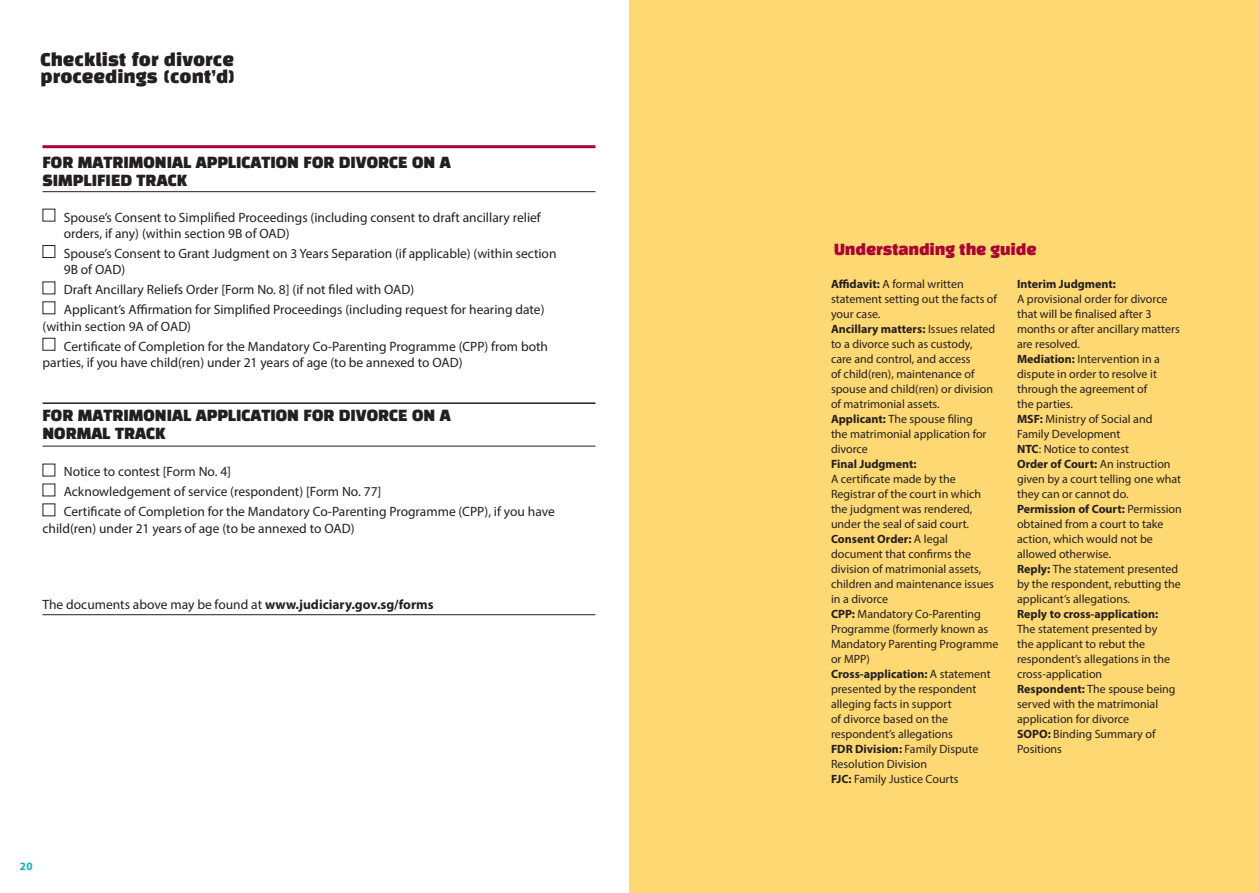
<style>
.page{position:relative;width:1259px;height:893px;background:#fff}
.page>*{position:absolute;margin:0;border:0;box-sizing:border-box;transform-origin:0 0}
.t1{font:17.1px/17.1px "Black Han Sans";color:#231f20}
.t2{font:15px/18px "Black Han Sans";color:#231f20}
.t3{font:15px "Black Han Sans";letter-spacing:-.01em;color:#ab0333}
.t4{font:13.5px/16.5px "Myriad Pro";color:#231f20}
.t5{font:12px/15px "Myriad Pro";color:#231f20}
.t6{font:700 11.25px "Myriad Pro";color:#12b1b5}
.s1{font-weight:700}
</style>
<div class="page">
<div style="left:629px;top:0;width:630px;height:893px;background:#fed872"></div>
<hr style="left:43px;top:145px;width:552px;height:3px;background:#ab0333">
<hr style="left:43px;top:191px;width:552px;height:1px;background:#231f20">
<div style="left:43px;top:245px;width:12px;height:13px;border:1px solid #231f20"></div>
<div style="left:43px;top:338px;width:12px;height:13px;border:1px solid #231f20"></div>
<hr style="left:43px;top:402px;width:552px;height:2px;background:#231f20">
<hr style="left:43px;top:446px;width:552px;height:1px;background:#231f20">
<hr style="left:43px;top:614px;width:552px;height:1px;background:#231f20">
<p class="t1" style="left:40px;top:52px;width:197px">Checklist for divorce proceedings (cont’d)</p>
<p class="t2" style="left:43px;top:154px;width:410px">FOR MATRIMONIAL APPLICATION FOR DIVORCE ON A<br>SIMPLIFIED TRACK</p>
<p class="t4" style="left:64px;top:208px;width:478px">Spouse’s Consent to Simplified Proceedings (including consent to draft ancillary relief orders, if any) (within section 9B of OAD)</p>
<p class="t4" style="left:64px;top:245px;width:494px">Spouse’s Consent to Grant Judgment on 3 Years Separation (if applicable) (within section<br>9B of OAD)</p>
<p class="t4" style="left:64px;top:281px;width:352px">Draft Ancillary Reliefs Order [Form No. 8] (if not filed with OAD)</p>
<p class="t4" style="left:43px;top:301px;width:503px;text-indent:21px">Applicant’s Affirmation for Simplified Proceedings (including request for hearing date) (within section 9A of OAD)</p>
<p class="t4" style="left:43px;top:338px;width:507px;text-indent:21px">Certificate of Completion for the Mandatory Co-Parenting Programme (CPP) from both parties, if you have child(ren) under 21 years of age (to be annexed to OAD)</p>
<p class="t2" style="left:43px;top:407px;width:410px">FOR MATRIMONIAL APPLICATION FOR DIVORCE ON A<br>NORMAL TRACK</p>
<p class="t4" style="left:64px;top:463px;width:169px">Notice to contest [Form No. 4]</p>
<p class="t4" style="left:64px;top:483px;width:319px">Acknowledgement of service (respondent) [Form No. 77]</p>
<p class="t4" style="left:43px;top:503px;width:514px;text-indent:21px">Certificate of Completion for the Mandatory Co-Parenting Programme (CPP), if you have child(ren) under 21 years of age (to be annexed to OAD)</p>
<p class="t4" style="left:43px;top:596px;width:392px">The documents above may be found at <span class="s1">www.judiciary.gov.sg/forms</span></p>
<p class="t6" style="left:20px;top:858px;width:14px">20</p>
<p class="t3" style="left:834px;top:243px;width:204px">Understanding the guide</p>
<p class="t5" style="left:831px;top:276px;width:168px"><span class="s1">Affidavit:</span> A formal written statement setting out the facts of your case.</p>
<p class="t5" style="left:831px;top:321px;width:166px"><span class="s1">Ancillary matters:</span> Issues related to a divorce such as custody, care and control, and access<br>of child(ren), maintenance of spouse and child(ren) or division of matrimonial assets.</p>
<p class="t5" style="left:831px;top:411px;width:157px"><span class="s1">Applicant:</span> The spouse filing the matrimonial application for divorce<br><span class="s1">Final Judgment:<br></span>A certificate made by the<br>Registrar of the court in which the judgment was rendered, under the seal of said court.</p>
<p class="t5" style="left:831px;top:531px;width:164px"><span class="s1">Consent Order:</span> A legal document that confirms the division of matrimonial assets, children and maintenance issues in a divorce</p>
<p class="t5" style="left:831px;top:606px;width:169px"><span class="s1">CPP:</span> Mandatory Co-Parenting<br>Programme (formerly known as<br>Mandatory Parenting Programme or MPP)</p>
<p class="t5" style="left:831px;top:666px;width:161px"><span class="s1">Cross-application:</span> A statement presented by the respondent alleging facts in support<br>of divorce based on the respondent’s allegations</p>
<p class="t5" style="left:831px;top:741px;width:149px"><span class="s1">FDR Division:</span> Family Dispute<br>Resolution Division</p>
<p class="t5" style="left:831px;top:771px;width:129px"><span class="s1">FJC:</span> Family Justice Courts</p>
<p class="t5" style="left:1017px;top:276px;width:164px"><span class="s1">Interim Judgment:<br></span>A provisional order for divorce that will be finalised after 3 months or after ancillary matters are resolved.</p>
<p class="t5" style="left:1017px;top:351px;width:144px"><span class="s1">Mediation:</span> Intervention in a dispute in order to resolve it through the agreement of the parties.</p>
<p class="t5" style="left:1017px;top:411px;width:137px"><span class="s1">MSF:</span> Ministry of Social and<br>Family Development</p>
<p class="t5" style="left:1017px;top:441px;width:113px"><span class="s1">NTC</span>: Notice to contest</p>
<p class="t5" style="left:1017px;top:456px;width:166px"><span class="s1">Order of Court:</span> An instruction given by a court telling one what they can or cannot do.</p>
<p class="t5" style="left:1017px;top:501px;width:166px"><span class="s1">Permission of Court:</span> Permission obtained from a court to take action, which would not be allowed otherwise.</p>
<p class="t5" style="left:1017px;top:561px;width:165px"><span class="s1">Reply:</span> The statement presented by the respondent, rebutting the applicant’s allegations.</p>
<p class="t5" style="left:1017px;top:606px;width:155px"><span class="s1">Reply to cross-application:<br></span>The statement presented by the applicant to rebut the respondent’s allegations in the cross-application</p>
<p class="t5" style="left:1017px;top:681px;width:160px"><span class="s1">Respondent:</span> The spouse being served with the matrimonial application for divorce</p>
<p class="t5" style="left:1017px;top:726px;width:140px"><span class="s1">SOPO:</span> Binding Summary of<br>Positions</p>
</div>
